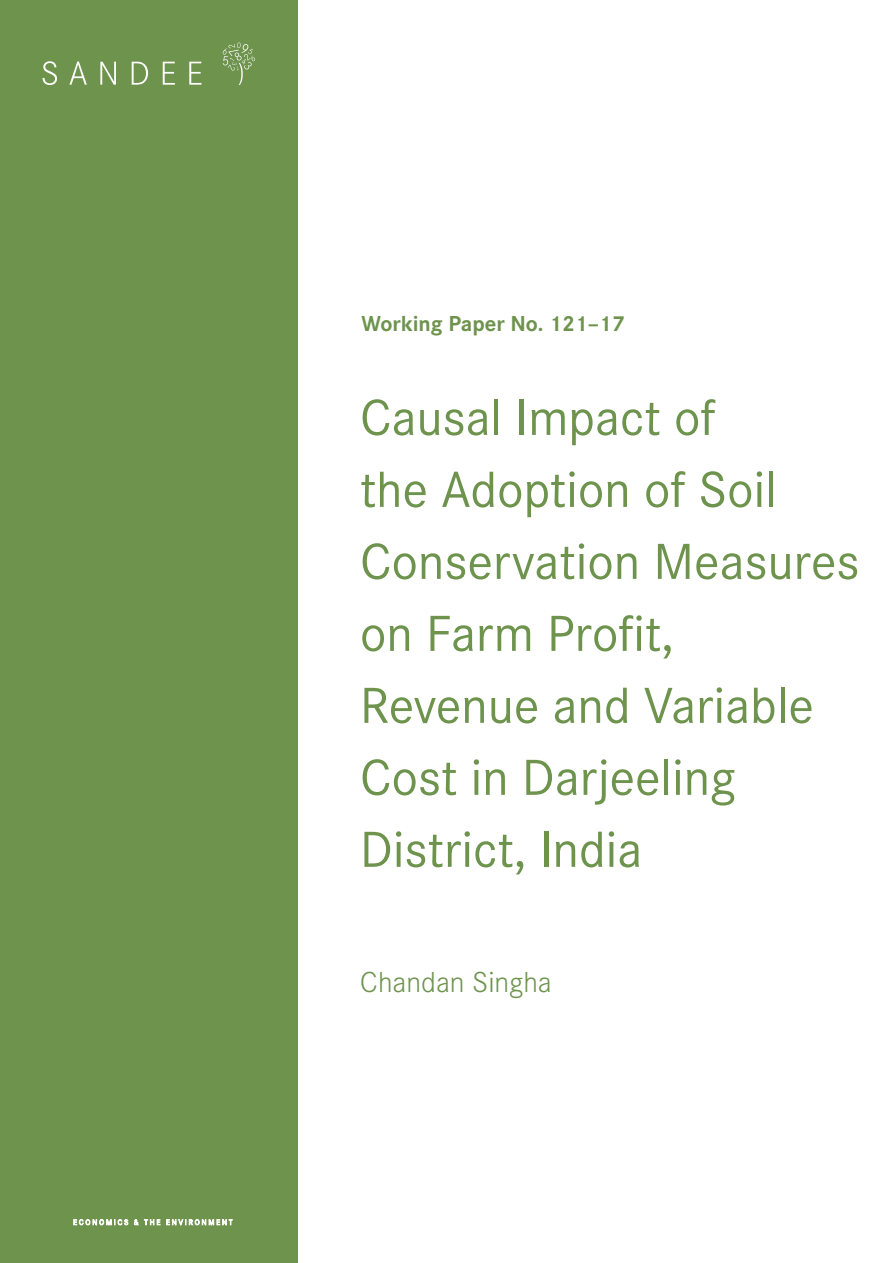
<style>
.page{position:relative;width:893px;height:1263px;background:#fff}
.page>*{position:absolute;margin:0;border:0;box-sizing:border-box;transform-origin:0 0}
.t1{font:52.5px/72px "Corporate S";color:#6d934d}
.t2{font:300 30px "Corporate S";color:#6d934d}
.t3{font:700 22.5px "Corporate S";color:#6d934d}
</style>
<div class="page">
<div style="left:0;top:0;width:298px;height:1263px;background:#6d934d"></div>
<svg style="left:74px;top:1219px;width:158px;height:6px"></svg>
<svg style="left:223px;top:42px;width:32px;height:43px"></svg>
<svg style="left:43px;top:61px;width:158px;height:24px"></svg>
<p class="t3" style="left:361px;top:308px;width:265px">Working Paper No. 121–17</p>
<p class="t1" style="left:360px;top:380px;width:501px">Causal Impact of<br>the Adoption of Soil<br>Conservation Measures on Farm Profit,<br>Revenue and Variable<br>Cost in Darjeeling<br>District, India</p>
<p class="t2" style="left:360px;top:962px;width:193px">Chandan Singha</p>
</div>
